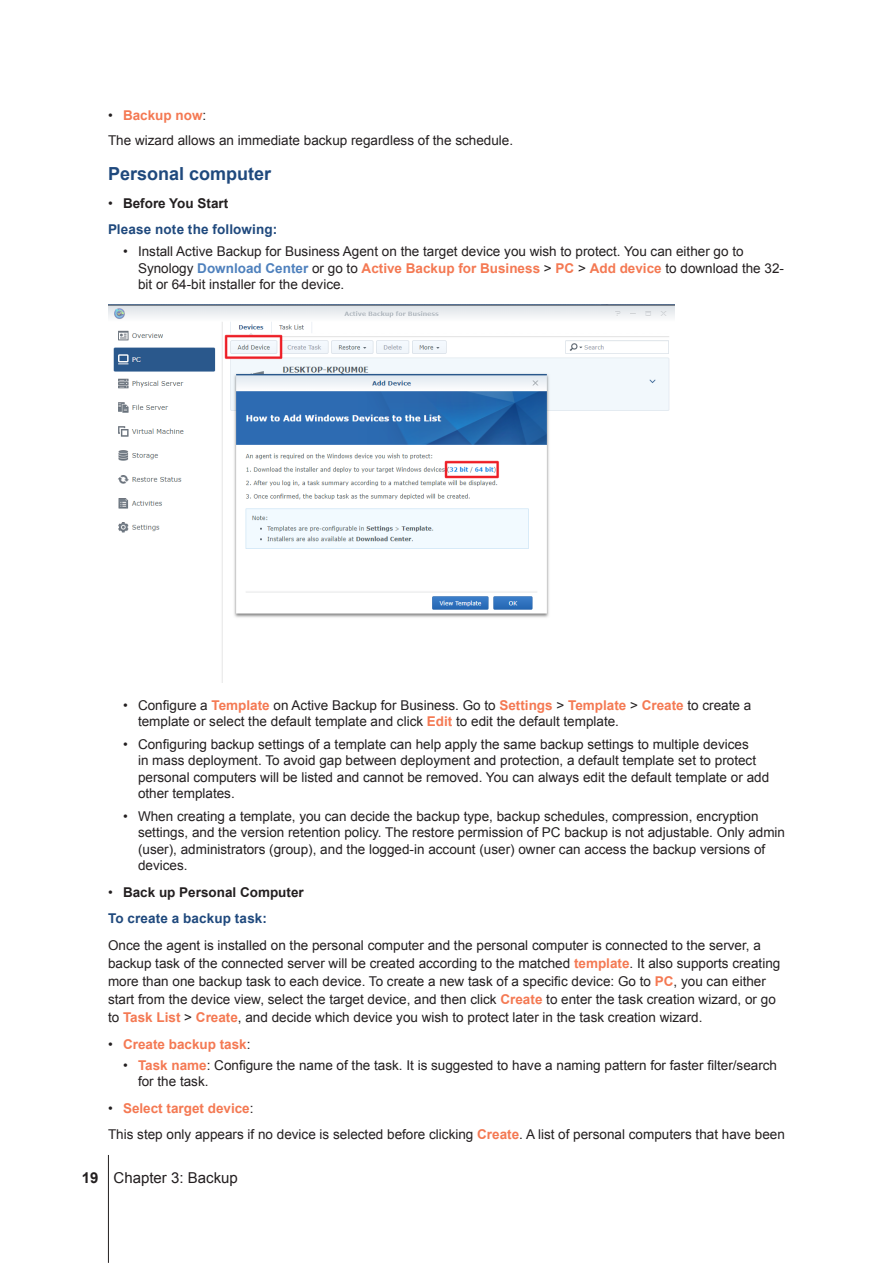
<style>
.page{position:relative;width:893px;height:1263px;background:#fff}
.page>*{position:absolute;margin:0;border:0;box-sizing:border-box;transform-origin:0 0}
.H4-sidebar{font:700 18px "Arial";color:#1f497d}
.t1{font:15px "Arial";color:#231f20}
.Body-sidebar{font:13.5px/16.5px "Arial";color:#231f20}
.t2{font:700 13.5px "Arial";color:#f47953}
.DisplaySentence{font:700 13.5px "Arial";letter-spacing:.01em;color:#1f497d}
.t3{font:700 13.5px "Arial";color:#231f20}
.s1{font-weight:400;color:#231f20}
.s2{font-weight:400}
.s3{font-weight:700;color:#4f81bd}
.s4{font-weight:700;color:#f47953}
.s5{font-weight:700}
</style>
<div class="page">
<hr style="left:108px;top:1155px;width:1px;height:108px;background:#231f20">
<img style="left:108px;top:305px;width:566px;height:377px">
<p class="t2" style="left:108px;top:106px;width:100px"><span class="s1">•</span> Backup now<span class="s1">:</span></p>
<p class="Body-sidebar" style="left:108px;top:132px;width:407px">The wizard allows an immediate backup regardless of the schedule.</p>
<p class="H4-sidebar" style="left:108px;top:162px;width:165px">Personal computer</p>
<p class="t3" style="left:108px;top:194px;width:122px"><span class="s2">•</span> Before You Start</p>
<p class="DisplaySentence" style="left:108px;top:220px;width:171px">Please note the following:</p>
<p class="Body-sidebar" style="left:138px;top:243px;width:648px;text-indent:-15px">• Install Active Backup for Business Agent on the target device you wish to protect. You can either go to<br>Synology <span class="s3">Download Center</span> or go to <span class="s4">Active Backup for Business</span> &gt; <span class="s4">PC</span> &gt; <span class="s4">Add device</span> to download the 32- bit or 64-bit installer for the device.</p>
<p class="Body-sidebar" style="left:138px;top:697px;width:615px;text-indent:-15px">• Configure a <span class="s4">Template</span> on Active Backup for Business. Go to <span class="s4">Settings</span> &gt; <span class="s4">Template</span> &gt; <span class="s4">Create</span> to create a template or select the default template and click <span class="s4">Edit</span> to edit the default template.</p>
<p class="Body-sidebar" style="left:138px;top:736px;width:633px;text-indent:-15px">• Configuring backup settings of a template can help apply the same backup settings to multiple devices<br>in mass deployment. To avoid gap between deployment and protection, a default template set to protect personal computers will be listed and cannot be removed. You can always edit the default template or add other templates.</p>
<p class="Body-sidebar" style="left:138px;top:808px;width:649px;text-indent:-15px">• When creating a template, you can decide the backup type, backup schedules, compression, encryption settings, and the version retention policy. The restore permission of PC backup is not adjustable. Only admin (user), administrators (group), and the logged-in account (user) owner can access the backup versions of devices.</p>
<p class="t3" style="left:108px;top:884px;width:197px"><span class="s2">•</span> Back up Personal Computer</p>
<p class="DisplaySentence" style="left:108px;top:909px;width:160px">To create a backup task:</p>
<p class="Body-sidebar" style="left:108px;top:936px;width:674px;line-height:18px">Once the agent is installed on the personal computer and the personal computer is connected to the server, a backup task of the connected server will be created according to the matched <span class="s4">template</span>. It also supports creating more than one backup task to each device. To create a new task of a specific device: Go to <span class="s4">PC</span>, you can either start from the device view, select the target device, and then click <span class="s4">Create</span> to enter the task creation wizard, or go to <span class="s4">Task List</span> &gt; <span class="s4">Create</span>, and decide which device you wish to protect later in the task creation wizard.</p>
<p class="t2" style="left:108px;top:1035px;width:144px"><span class="s1">•</span> Create backup task<span class="s1">:</span></p>
<p class="Body-sidebar" style="left:138px;top:1057px;width:641px;text-indent:-15px">• <span class="s4">Task name</span>: Configure the name of the task. It is suggested to have a naming pattern for faster filter/search for the task.</p>
<p class="t2" style="left:108px;top:1100px;width:147px"><span class="s1">•</span> Select target device<span class="s1">:</span></p>
<p class="Body-sidebar" style="left:108px;top:1126px;width:678px">This step only appears if no device is selected before clicking <span class="s4">Create</span>. A list of personal computers that have been</p>
<p class="t1" style="left:82px;top:1168px;width:157px"><span class="s5">19</span> Chapter 3: Backup</p>
</div>
